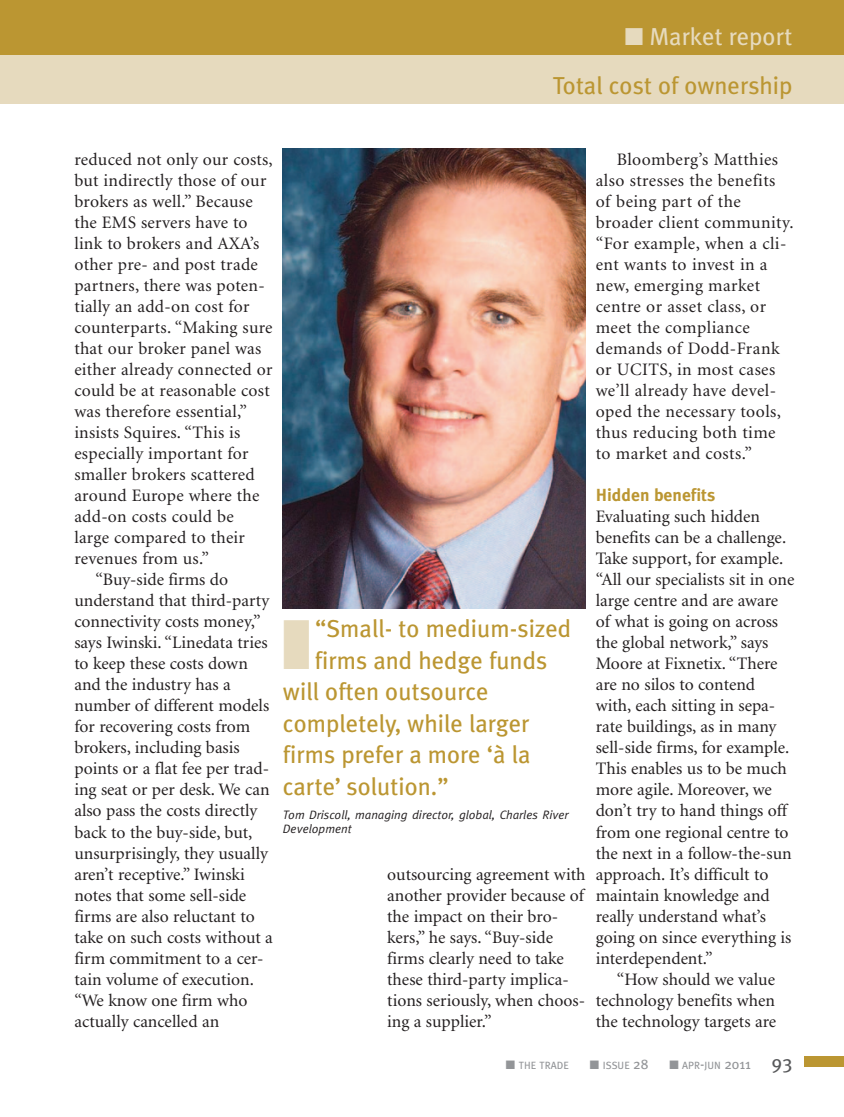
<style>
.page{position:relative;width:844px;height:1117px;background:#fff}
.page>*{position:absolute;margin:0;border:0;box-sizing:border-box;transform-origin:0 0}
.t1{font:24.5px "Meta Plus";color:#bb9632}
.t2{font:24.5px "Meta Plus";color:#e6dabe}
.t3{font:17.5px/21px "Minion";color:#231f20}
.t4{font:17.5px/21px "Minion";letter-spacing:.025em;color:#231f20}
.t5{font:700 17.5px "Meta Plus";color:#bb9632}
.t6{font:italic 12.25px/14px "Meta";color:#231f20}
.t7{font:10.5px "Meta Plus";color:#939598}
.s1{color:#e6dabe}
.s2{font-size:14px}
.s3{font-size:19.25px;color:#57585a}
</style>
<div class="page">
<div style="left:804px;top:1055px;width:39px;height:11px;background:#bb9632"></div>
<div style="left:0;top:45px;width:843px;height:59px;background:#e6dabe"></div>
<div style="left:0;top:0;width:843px;height:55px;background:#bb9632"></div>
<img style="left:283px;top:149px;width:302px;height:459px">
<h1 class="t2" style="left:624px;top:22px;width:169px">■ Market report</h1>
<h1 class="t1" style="left:552px;top:72px;width:241px">Total cost of ownership</h1>
<p class="t3" style="left:74px;top:149px;width:200px">reduced not only our costs,</p>
<p class="t3" style="left:74px;top:170px;width:193px">but indirectly those of our</p>
<p class="t3" style="left:74px;top:191px;width:180px">brokers as well.” Because</p>
<p class="t3" style="left:74px;top:212px;width:175px">the EMS servers have to</p>
<p class="t3" style="left:74px;top:233px;width:187px">link to brokers and AXA’s</p>
<p class="t3" style="left:74px;top:254px;width:185px">other pre- and post trade</p>
<p class="t3" style="left:74px;top:275px;width:192px">partners, there was poten-</p>
<p class="t3" style="left:74px;top:296px;width:176px">tially an add-on cost for</p>
<p class="t3" style="left:74px;top:317px;width:200px">counterparts. “Making sure</p>
<p class="t3" style="left:74px;top:338px;width:188px">that our broker panel was</p>
<p class="t3" style="left:74px;top:359px;width:199px">either already connected or</p>
<p class="t3" style="left:74px;top:380px;width:197px">could be at reasonable cost</p>
<p class="t3" style="left:74px;top:401px;width:174px">was therefore essential,”</p>
<p class="t3" style="left:74px;top:422px;width:167px">insists Squires. “This is</p>
<p class="t3" style="left:74px;top:443px;width:176px">especially important for</p>
<p class="t3" style="left:74px;top:464px;width:182px">smaller brokers scattered</p>
<p class="t3" style="left:74px;top:485px;width:186px">around Europe where the</p>
<p class="t3" style="left:74px;top:506px;width:161px">add-on costs could be</p>
<p class="t3" style="left:74px;top:527px;width:172px">large compared to their</p>
<p class="t3" style="left:74px;top:548px;width:136px">revenues from us.”</p>
<p class="t3" style="left:95px;top:569px;width:134px">“Buy-side firms do</p>
<p class="t3" style="left:74px;top:590px;width:196px">understand that third-party</p>
<p class="t3" style="left:74px;top:611px;width:188px">connectivity costs money,”</p>
<p class="t3" style="left:74px;top:632px;width:195px">says Iwinski. “Linedata tries</p>
<p class="t3" style="left:74px;top:653px;width:175px">to keep these costs down</p>
<p class="t3" style="left:74px;top:674px;width:158px">and the industry has a</p>
<p class="t3" style="left:74px;top:695px;width:196px">number of different models</p>
<p class="t3" style="left:74px;top:716px;width:177px">for recovering costs from</p>
<p class="t3" style="left:74px;top:737px;width:167px">brokers, including basis</p>
<p class="t3" style="left:74px;top:758px;width:196px">points or a flat fee per trad-</p>
<p class="t3" style="left:74px;top:779px;width:197px">ing seat or per desk. We can</p>
<p class="t3" style="left:74px;top:800px;width:184px">also pass the costs directly</p>
<p class="t3" style="left:74px;top:821px;width:180px">back to the buy-side, but,</p>
<p class="t3" style="left:74px;top:842px;width:195px">unsurprisingly, they usually</p>
<p class="t3" style="left:74px;top:863px;width:172px">aren’t receptive.” Iwinski</p>
<p class="t3" style="left:74px;top:884px;width:173px">notes that some sell-side</p>
<p class="t3" style="left:74px;top:905px;width:182px">firms are also reluctant to</p>
<p class="t3" style="left:74px;top:926px;width:200px">take on such costs without a</p>
<p class="t3" style="left:74px;top:947px;width:190px">firm commitment to a cer-</p>
<p class="t3" style="left:74px;top:968px;width:181px">tain volume of execution.</p>
<p class="t3" style="left:74px;top:989px;width:175px">“We know one firm who</p>
<p class="t3" style="left:74px;top:1010px;width:146px">actually cancelled an</p>
<h1 class="t1" style="left:283px;top:614px;width:290px"><span class="s1">■</span> “Small- to medium-sized</h1>
<h1 class="t1" style="left:315px;top:646px;width:234px">firms and hedge funds</h1>
<h1 class="t1" style="left:283px;top:677px;width:207px">will often outsource</h1>
<h1 class="t1" style="left:283px;top:709px;width:248px">completely, while larger</h1>
<h1 class="t1" style="left:283px;top:740px;width:249px">firms prefer a more ‘à la</h1>
<h1 class="t1" style="left:283px;top:772px;width:167px">carte’ solution.”</h1>
<p class="t6" style="left:283px;top:807px;width:287px">Tom Driscoll, managing director, global, Charles River<br>Development</p>
<p class="t3" style="left:387px;top:863px;width:200px">outsourcing agreement with another provider because of the impact on their bro&shy;kers,” he says. “Buy-side firms clearly need to take these third-party implica&shy;tions seriously, when choos&shy;ing a supplier.”</p>
<p class="t4" style="left:595px;top:149px;width:199px;text-indent:21px">Bloomberg’s Matthies also stresses the benefits of being part of the broader client community. “For example, when a cli&shy;ent wants to invest in a new, emerging market centre or asset class, or meet the compliance demands of Dodd-Frank or UCITS, in most cases we’ll already have devel&shy;oped the necessary tools, thus reducing both time to market and costs.”</p>
<p class="t5" style="left:595px;top:485px;width:121px">Hidden benefits</p>
<p class="t3" style="left:595px;top:506px;width:200px">Evaluating such hidden benefits can be a challenge.<br>Take support, for example. “All our specialists sit in one large centre and are aware of what is going on across the global network,” says<br>Moore at Fixnetix. “There are no silos to contend with, each sitting in sepa&shy;rate buildings, as in many sell-side firms, for example.<br>This enables us to be much more agile. Moreover, we don’t try to hand things off from one regional centre to the next in a follow-the-sun approach. It’s difficult to maintain knowledge and really understand what’s going on since everything is interdependent.”</p>
<p class="t3" style="left:595px;top:968px;width:182px;text-align:justify;text-indent:21px">“How should we value technology benefits when the technology targets are</p>
<p class="t7" style="left:506px;top:1058px;width:64px">■ THE TRADE</p>
<p class="t7" style="left:590px;top:1058px;width:60px">■ ISSUE <span class="s2">28</span></p>
<p class="t7" style="left:669px;top:1058px;width:124px">■ APR<span class="s2">-</span>JUN <span class="s2">2011</span> <span class="s3">93</span></p>
</div>
